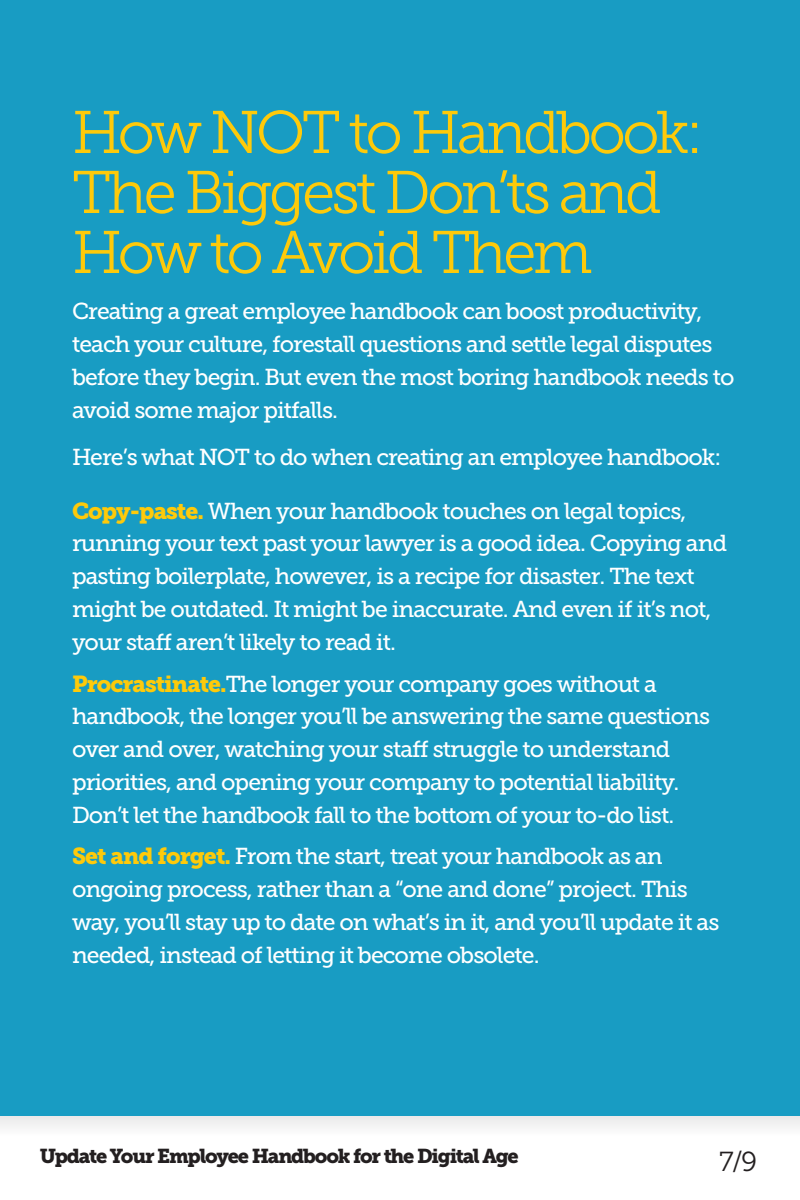
<style>
.page{position:relative;width:800px;height:1200px;background:#fff}
.page>*{position:absolute;margin:0;border:0;box-sizing:border-box;transform-origin:0 0}
.t1{font:60px/60px "Museo Slab 300";letter-spacing:-.06em;color:#feca0a}
.t2{font:27.5px "Museo Slab 300";color:#231f20}
.t3{font:23px/32.8px "Museo Slab 500";letter-spacing:-.04em;color:#fff}
.t4{font:20px "Museo Slab 900";letter-spacing:-.06em;color:#231f20}
.s1{font-family:"Museo Slab 900";color:#feca0a}
</style>
<div class="page">
<div style="left:0;top:1116px;width:800px;height:20px;background:#f3f3f3"></div>
<div style="left:0;top:0;width:800px;height:1116px;background:#189cc3"></div>
<h1 class="t1" style="left:72px;top:103px;width:633px">How NOT to Handbook:<br>The Biggest Don’ts and<br>How to Avoid Them</h1>
<p class="t3" style="left:72px;top:295px;width:664px">Creating a great employee handbook can boost productivity, teach your culture, forestall questions and settle legal disputes before they begin. But even the most boring handbook needs to avoid some major pitfalls.</p>
<p class="t3" style="left:72px;top:441px;width:651px">Here’s what NOT to do when creating an employee handbook:</p>
<p class="t3" style="left:72px;top:494px;width:657px"><span class="s1">Copy-paste.</span> When your handbook touches on legal topics, running your text past your lawyer is a good idea. Copying and pasting boilerplate, however, is a recipe for disaster. The text might be outdated. It might be inaccurate. And even if it’s not, your staff aren’t likely to read it.</p>
<p class="t3" style="left:72px;top:667px;width:640px"><span class="s1">Procrastinate.</span>The longer your company goes without a handbook, the longer you’ll be answering the same questions over and over, watching your staff struggle to understand priorities, and opening your company to potential liability.<br>Don’t let the handbook fall to the bottom of your to-do list.</p>
<p class="t3" style="left:72px;top:840px;width:649px"><span class="s1">Set and forget.</span> From the start, treat your handbook as an ongoing process, rather than a “one and done” project. This way, you’ll stay up to date on what’s in it, and you’ll update it as needed, instead of letting it become obsolete.</p>
<p class="t4" style="left:40px;top:1144px;width:480px">Update Your Employee Handbook for the Digital Age</p>
<p class="t2" style="left:719px;top:1147px;width:39px">7/9</p>
</div>
